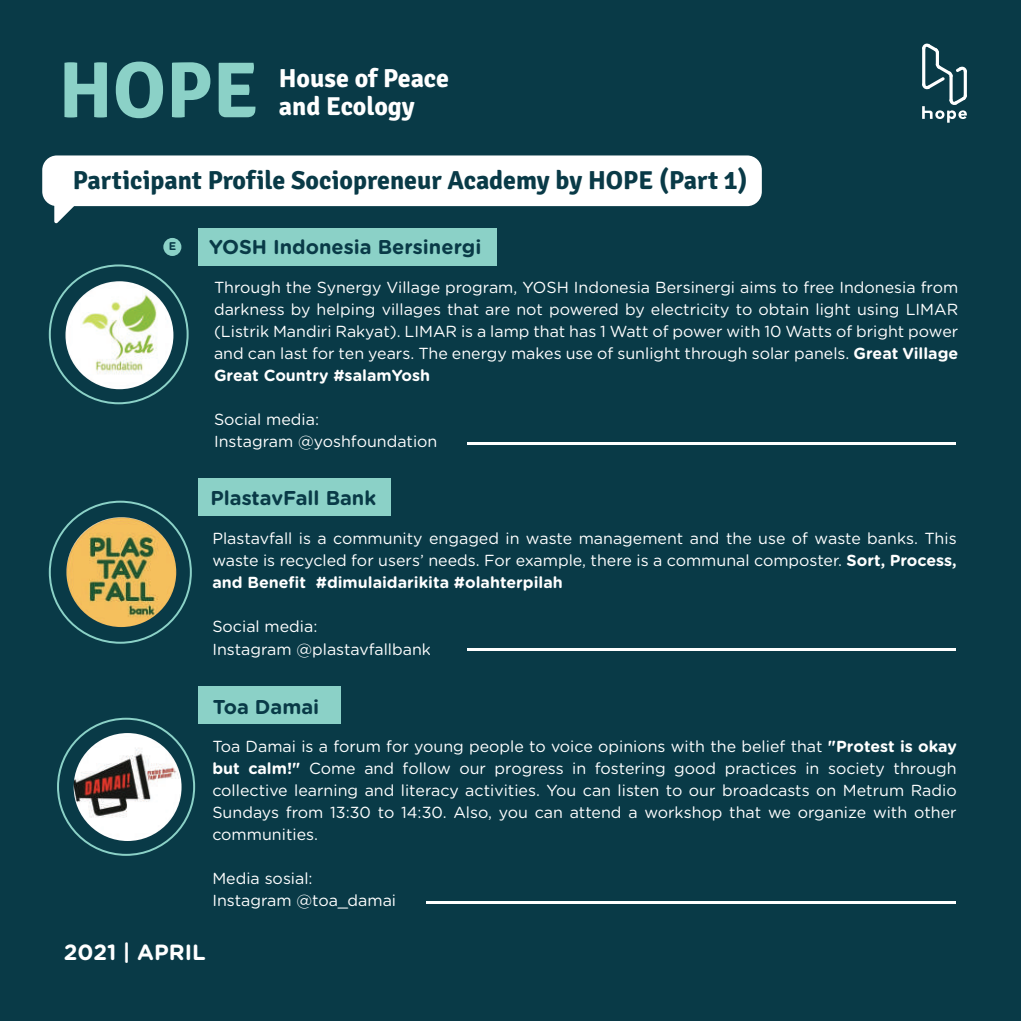
<style>
.page{position:relative;width:1021px;height:1021px;background:#fff}
.page>*{position:absolute;margin:0;border:0;box-sizing:border-box;transform-origin:0 0}
.t1{font:700 79.4px "Signika";color:#8bd1c7}
.t2{font:700 26px "Signika";color:#093a47}
.t3{font:700 26px "Signika";color:#fff}
.t4{font:700 22px "Gotham Rounded";color:#fff}
.t5{font:700 20px "Gotham Rounded";color:#093a47}
.t6{font:16px/22px "Gotham Rounded";color:#fff;text-align:justify}
.t7{font:700 11.2px "Gotham Rounded";color:#093a47}
.s1{font-weight:700}
</style>
<div class="page">
<div style="left:0;top:0;width:1020px;height:1020px;background:#093a47"></div>
<div style="left:163px;top:238px;width:18px;height:18px;background:#8bd1c7;border-radius:50%"></div>
<div style="left:42px;top:155px;width:719px;height:51px;background:#fff;border-radius:15px"></div>
<svg style="left:54px;top:206px;width:23px;height:18px"></svg>
<div style="left:198px;top:228px;width:298px;height:38px;background:#8bd1c7"></div>
<div style="left:198px;top:478px;width:192px;height:38px;background:#8bd1c7"></div>
<svg style="left:922px;top:44px;width:17px;height:10px"></svg>
<hr style="left:922px;top:47px;width:3px;height:39px;background:#fff;border-radius:2px">
<svg style="left:935px;top:51px;width:4px;height:15px"></svg>
<svg style="left:922px;top:63px;width:44px;height:60px"></svg>
<div style="left:198px;top:686px;width:142px;height:38px;background:#8bd1c7"></div>
<img style="left:65px;top:281px;width:108px;height:108px;border-radius:54px">
<hr style="left:467px;top:442px;width:488px;height:3px;background:#fff">
<hr style="left:467px;top:648px;width:488px;height:3px;background:#fff">
<hr style="left:426px;top:901px;width:529px;height:2px;background:#fff">
<img style="left:66px;top:517px;width:110px;height:110px;border-radius:55px">
<img style="left:74px;top:733px;width:108px;height:108px;border-radius:54px">
<h1 class="t1" style="left:58px;top:42px;width:201px">HOPE</h1>
<h2 class="t3" style="left:279px;top:63px;width:172px">House of Peace</h2>
<h2 class="t3" style="left:279px;top:91px;width:137px">and Ecology</h2>
<h2 class="t2" style="left:73px;top:165px;width:676px">Participant Profile Sociopreneur Academy by HOPE (Part 1)</h2>
<p class="t7" style="left:169px;top:238px;width:9px">E</p>
<p class="t5" style="left:209px;top:232px;width:274px">YOSH Indonesia Bersinergi</p>
<p class="t6" style="left:214px;top:276px;width:745px">Through the Synergy Village program, YOSH Indonesia Bersinergi aims to free Indonesia from darkness by helping villages that are not powered by electricity to obtain light using LIMAR (Listrik Mandiri Rakyat). LIMAR is a lamp that has 1 Watt of power with 10 Watts of bright power and can last for ten years. The energy makes use of sunlight through solar panels. <span class="s1">Great Village Great Country #salamYosh</span></p>
<p class="t6" style="left:214px;top:408px;width:225px">Social media:<br>Instagram @yoshfoundation</p>
<p class="t5" style="left:210px;top:483px;width:167px">PlastavFall Bank</p>
<p class="t6" style="left:212px;top:527px;width:745px">Plastavfall is a community engaged in waste management and the use of waste banks. This waste is recycled for users’ needs. For example, there is a communal composter. <span class="s1">Sort, Process, and Benefit #dimulaidarikita #olahterpilah</span></p>
<p class="t6" style="left:212px;top:615px;width:220px">Social media:<br>Instagram @plastavfallbank</p>
<p class="t5" style="left:213px;top:692px;width:108px">Toa Damai</p>
<p class="t6" style="left:212px;top:734px;width:746px">Toa Damai is a forum for young people to voice opinions with the belief that <span class="s1">"Protest is okay but calm!"</span> Come and follow our progress in fostering good practices in society through collective learning and literacy activities. You can listen to our broadcasts on Metrum Radio Sundays from 13:30 to 14:30. Also, you can attend a workshop that we organize with other communities.</p>
<p class="t6" style="left:212px;top:866px;width:185px">Media sosial:<br>Instagram @toa_damai</p>
<h3 class="t4" style="left:64px;top:936px;width:143px">2021 | APRIL</h3>
</div>
